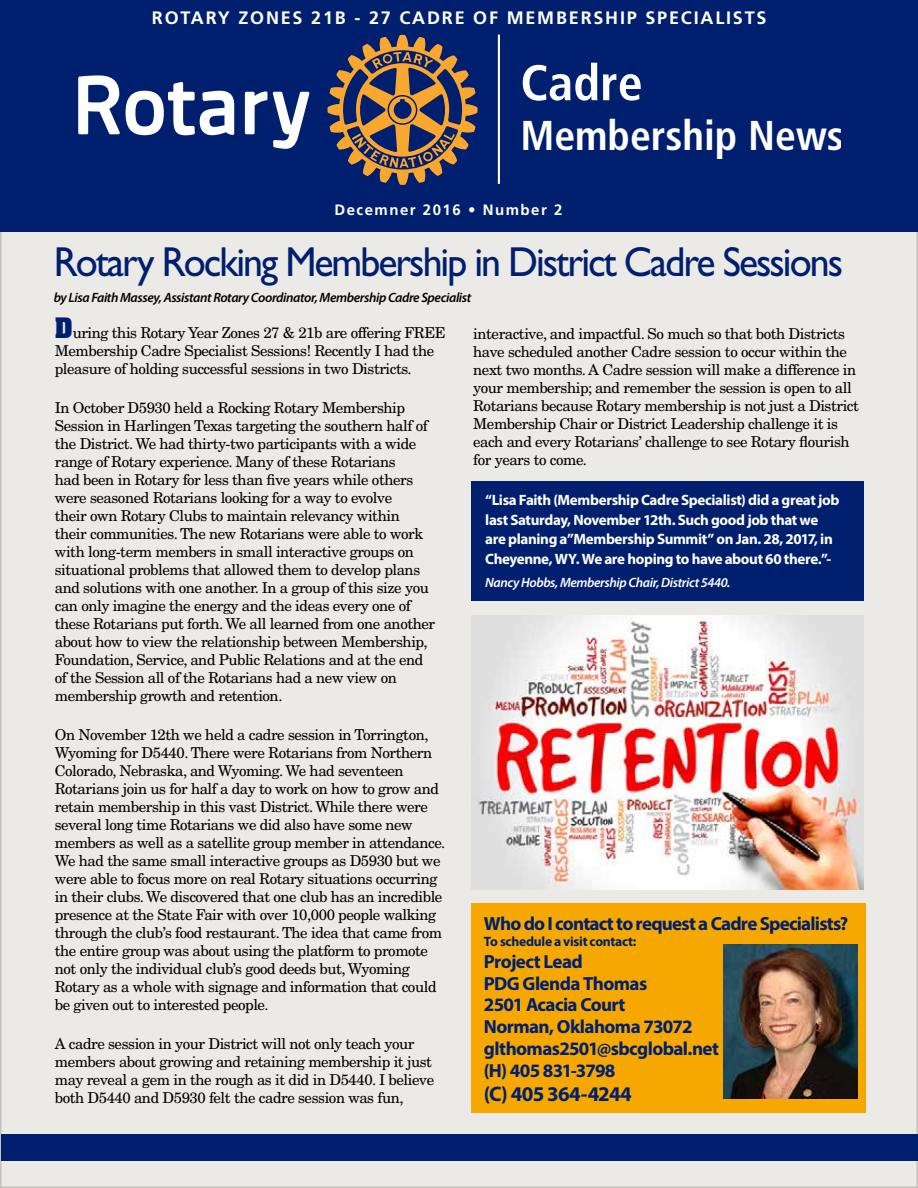
<style>
.page{position:relative;width:918px;height:1188px;background:#fff}
.page>*{position:absolute;margin:0;border:0;box-sizing:border-box;transform-origin:0 0}
.t1{font:700 condensed 49.95px "Frutiger LT Std";color:#fff}
.t2{font:42px "Gill Sans Std";letter-spacing:-.05em;color:#001f6e;scale:.95 1}
.t3{font:700 condensed 41.7px "Frutiger LT Std";color:#fff}
.t4{font:700 21px "Myriad Pro";letter-spacing:-.04em;color:#001f6e}
.t5{font:700 19.05px/21.8px "Myriad Pro";letter-spacing:-.035em;color:#001f6e}
.t6{font:700 18px "Frutiger LT Std";letter-spacing:.1em;color:#fff}
.t7{font:15px/18px "New Century Schlbk LT Std";letter-spacing:-.03em;color:#000}
.t8{font:700 15px/19.5px "Myriad Pro";letter-spacing:-.025em;color:#fff}
.t9{font:700 15px "Frutiger LT Std";letter-spacing:.1em;color:#fff}
.t10{font:700 13.65px "Myriad Pro";letter-spacing:-.02em;color:#001f6e}
.t11{font:italic 600 13.5px "Myriad Pro";letter-spacing:-.03em;color:#000}
.t12{font:italic 600 13.5px "Myriad Pro";letter-spacing:-.03em;color:#fff}
.s1{font-family:"Aachen Std";font-weight:700;font-size:24px;color:#001f6e}
</style>
<div class="page">
<div style="left:0;top:0;width:918px;height:1188px;background:#ebeae7;border:2px solid #c4c2bb"></div>
<img style="left:472px;top:616px;width:392px;height:274px">
<div style="left:472px;top:903px;width:394px;height:210px;background:#f7a800"></div>
<img style="left:723px;top:944px;width:135px;height:154px">
<div style="left:2px;top:1134px;width:916px;height:27px;background:#001f6e"></div>
<div style="left:0;top:0;width:918px;height:232px;background:#001f6e"></div>
<svg style="left:78px;top:75px;width:231px;height:74px"></svg>
<svg style="left:328px;top:35px;width:150px;height:150px"></svg>
<hr style="left:498px;top:35px;width:2px;height:149px;background:#fff">
<div style="left:472px;top:481px;width:392px;height:120px;background:#001f6e"></div>
<p class="t6" style="left:152px;top:8px;width:616px">ROTARY ZONES 21B - 27 CADRE OF MEMBERSHIP SPECIALISTS</p>
<h1 class="t1" style="left:520px;top:53px;width:124px">Cadre</h1>
<h3 class="t3" style="left:520px;top:111px;width:325px">Membership News</h3>
<p class="t9" style="left:334px;top:201px;width:229px">Decemner 2016 • Number 2</p>
<h2 class="t2" style="left:54px;top:238px;width:832px">Rotary Rocking Membership in District Cadre Sessions</h2>
<p class="t11" style="left:54px;top:289px;width:419px">by Lisa Faith Massey, Assistant Rotary Coordinator, Membership Cadre Specialist</p>
<p class="t7" style="left:473px;top:325px;width:387px">interactive, and impactful. So much so that both Districts have scheduled another Cadre session to occur within the next two months. A Cadre session will make a difference in your membership; and remember the session is open to all Rotarians because Rotary membership is not just a District Membership Chair or District Leadership challenge it is each and every Rotarians’ challenge to see Rotary flourish for years to come.</p>
<p class="t8" style="left:485px;top:490px;width:356px">“Lisa Faith (Membership Cadre Specialist) did a great job last Saturday, November 12th. Such good job that we are planing a”Membership Summit” on Jan. 28, 2017, in Cheyenne, WY. We are hoping to have about 60 there.”-</p>
<p class="t12" style="left:485px;top:574px;width:247px">Nancy Hobbs, Membership Chair, District 5440.</p>
<p class="t7" style="left:55px;top:324px;width:392px"><span class="s1">D</span>uring this Rotary Year Zones 27 &amp; 21b are offering FREE<br>Membership Cadre Specialist Sessions! Recently I had the pleasure of holding successful sessions in two Districts.</p>
<p class="t7" style="left:55px;top:399px;width:382px">In October D5930 held a Rocking Rotary Membership Session in Harlingen Texas targeting the southern half of the District. We had thirty-two participants with a wide range of Rotary experience. Many of these Rotarians<br>had been in Rotary for less than five years while others were seasoned Rotarians looking for a way to evolve<br>their own Rotary Clubs to maintain relevancy within their communities. The new Rotarians were able to work with long-term members in small interactive groups on situational problems that allowed them to develop plans and solutions with one another. In a group of this size you can only imagine the energy and the ideas every one of these Rotarians put forth. We all learned from one another about how to view the relationship between Membership, Foundation, Service, and Public Relations and at the end of the Session all of the Rotarians had a new view on membership growth and retention.</p>
<p class="t7" style="left:55px;top:726px;width:392px">On November 12th we held a cadre session in Torrington, Wyoming for D5440. There were Rotarians from Northern Colorado, Nebraska, and Wyoming. We had seventeen Rotarians join us for half a day to work on how to grow and retain membership in this vast District. While there were several long time Rotarians we did also have some new members as well as a satellite group member in attendance.<br>We had the same small interactive groups as D5930 but we were able to focus more on real Rotary situations occurring in their clubs. We discovered that one club has an incredible presence at the State Fair with over 10,000 people walking through the club’s food restaurant. The idea that came from the entire group was about using the platform to promote not only the individual club’s good deeds but, Wyoming Rotary as a whole with signage and information that could be given out to interested people.</p>
<p class="t7" style="left:55px;top:1035px;width:381px">A cadre session in your District will not only teach your members about growing and retaining membership it just may reveal a gem in the rough as it did in D5440. I believe both D5440 and D5930 felt the cadre session was fun,</p>
<p class="t5" style="left:484px;top:912px;width:366px">Who do I contact to request a Cadre Specialists?</p>
<p class="t10" style="left:484px;top:933px;width:154px">To schedule a visit contact:</p>
<p class="t5" style="left:484px;top:950px;width:237px">Project Lead<br>PDG Glenda Thomas<br>2501 Acacia Court<br>Norman, Oklahoma 73072 glthomas2501@sbcglobal.net (H) 405 831-3798</p>
<h3 class="t4" style="left:484px;top:1080px;width:149px">(C) 405 364-4244</h3>
</div>
